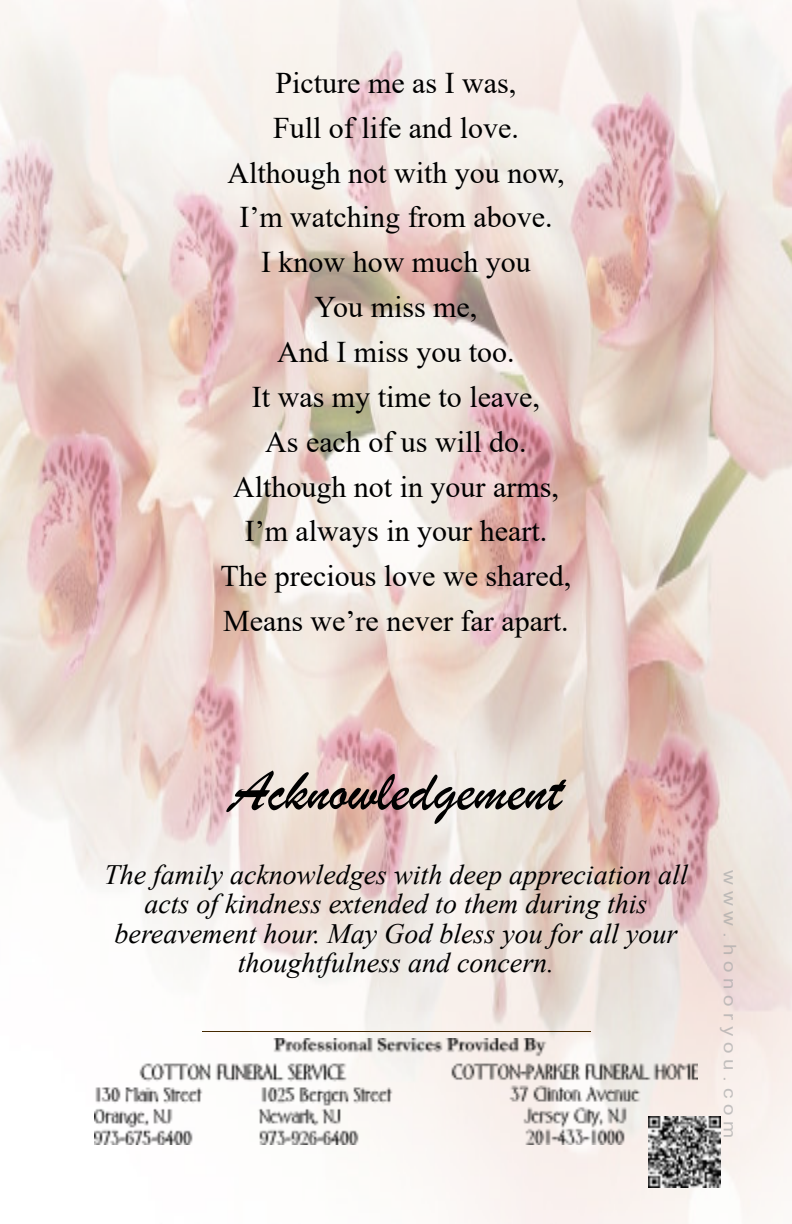
<style>
.page{position:relative;width:792px;height:1224px;background:#fff}
.page>*{position:absolute;margin:0;border:0;box-sizing:border-box;transform-origin:0 0}
.t1{font:60px "Brush Script";color:#000}
.t2{font:30px/44.8px "Times New Roman";color:#000;text-align:center}
.t3{font:italic 28px/29.2px "Times New Roman";color:#000;text-align:center}
.t4{font:17.4px "Arial";letter-spacing:.285em;color:rgb(167 167 167/.68);scale:1.18 1}
</style>
<div class="page">
<img style="left:0;top:0;width:792px;height:1224px">
<hr style="left:202px;top:1031px;width:388px;height:1px;background:#452800">
<img style="left:94px;top:1039px;width:604px;height:106px">
<img style="left:649px;top:1116px;width:71px;height:72px">
<p class="t2" style="left:221px;top:63px;width:352px">Picture me as I was,<br>Full of life and love.<br>Although not with you now,<br>I’m watching from above.<br>I know how much you<br>You miss me,<br>And I miss you too.<br>It was my time to leave,<br>As each of us will do.<br>Although not in your arms,<br>I’m always in your heart.<br>The precious love we shared,<br>Means we’re never far apart.</p>
<h1 class="t1" style="left:230px;top:773px;width:334px">Acknowledgement</h1>
<p class="t3" style="left:104px;top:863px;width:585px">The family acknowledges with deep appreciation all acts of kindness extended to them during this bereavement hour. May God bless you for all your thoughtfulness and concern.</p>
<p class="t4" style="left:736px;top:870px;width:229px;rotate:90deg">www.honoryou.com</p>
</div>
